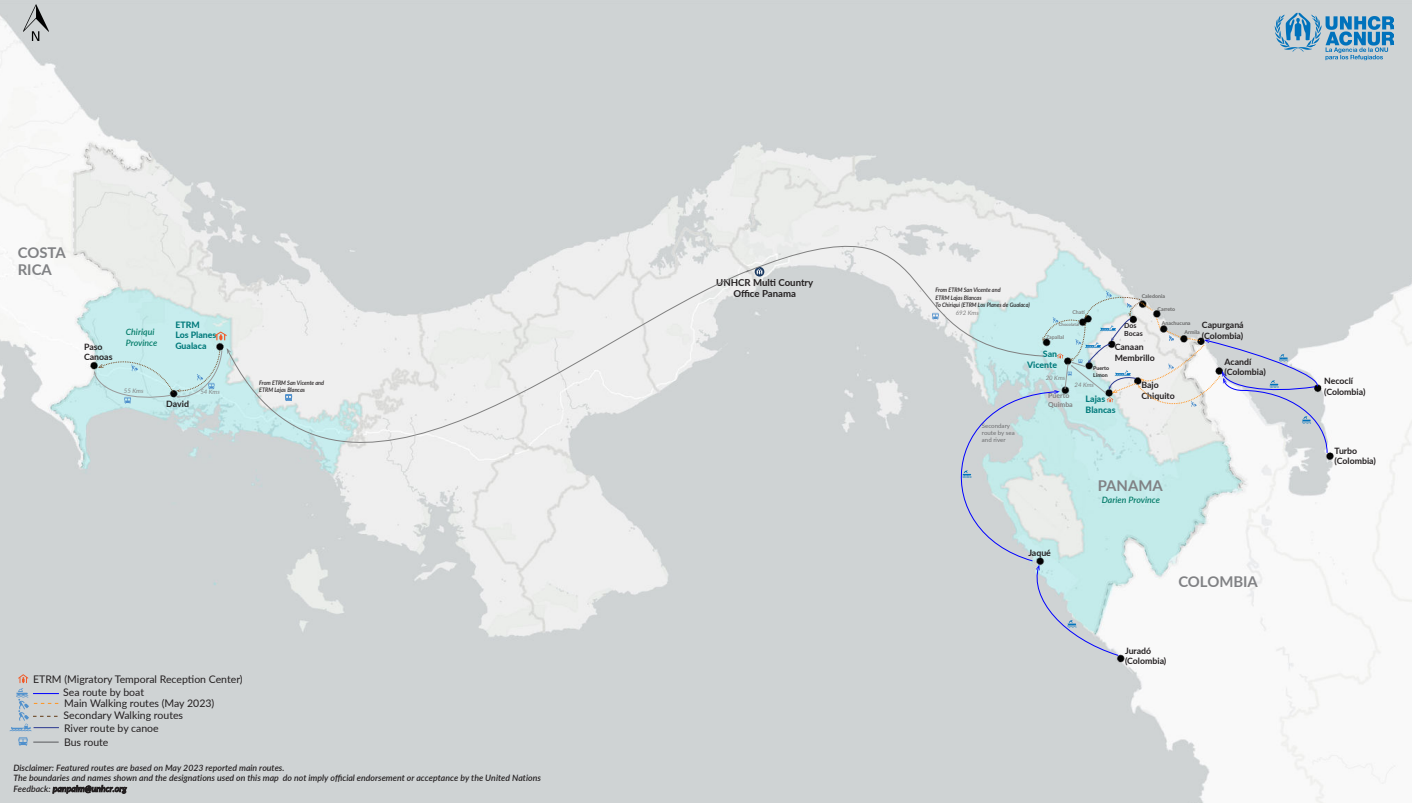
<style>
.page{position:relative;width:1412px;height:803px;background:#fff}
.page>*{position:absolute;margin:0;border:0;box-sizing:border-box;transform-origin:0 0}
.t1{font:700 14.88px/17.8px "Lato";color:#808184}
.t2{font:10.5px/13.3px "Lato";color:#231f20}
.t3{font:700 9.62px/11.5px "Lato";color:#231f20;text-align:center}
.t4{font:italic 600 8.75px/10.5px "Lato";color:#231f20}
.t5{font:700 8.75px/10.5px "Lato";color:#231f20}
.t6{font:800 8.75px/10.5px "Lato";color:#027b7c}
.t7{font:italic 600 8.75px/10.5px "Lato";color:#027b68}
.t8{font:700 7px/8.4px "Lato";color:#808080}
.t9{font:700 7px/8.4px "Lato";color:#231f20}
.t10{font:italic 600 6.12px/7.4px "Lato";color:#231f20;scale:.89 1}
.t11{font:6.12px/7.4px "Lato";color:#6d6e70}
.t12{font:italic 6.12px "Lato";color:#808080}
.t13{font:700 5.25px/8.8px "Lato";color:#666}
.t14{font:700 5.25px "Lato";color:#808080}
.t15{font:700 5.25px/6.3px "Lato";color:#231f20}
.t16{font:700 4.38px "Lato";color:#808080}
</style>
<div class="page">
<img style="left:0;top:0;width:1412px;height:803px">
<svg style="left:215px;top:331px;width:11px;height:9px"></svg>
<svg style="left:18px;top:737px;width:41px;height:9px"></svg>
<img style="left:1262px;top:0;width:145px;height:73px">
<img style="left:24px;top:5px;width:24px;height:36px">
<svg style="left:226px;top:186px;width:818px;height:385px"></svg>
<svg style="left:93px;top:348px;width:138px;height:56px;background:#c1e5e6"></svg>
<svg style="left:10px;top:674px;width:50px;height:57px;background:#c3c8cf"></svg>
<svg style="left:928px;top:291px;width:400px;height:365px"></svg>
<h1 class="t1" style="left:18px;top:242px;width:49px">COSTA<br>RICA</h1>
<p class="t6" style="left:175px;top:319px;width:43px">ETRM<br>Los Planes</p>
<p class="t7" style="left:126px;top:326px;width:33px">Chiriqui<br>Province</p>
<p class="t5" style="left:84px;top:341px;width:20px">Paso</p>
<p class="t6" style="left:175px;top:340px;width:33px">Gualaca</p>
<p class="t5" style="left:84px;top:351px;width:30px">Canoas</p>
<p class="t5" style="left:166px;top:398px;width:24px">David</p>
<p class="t12" style="left:124px;top:387px;width:21px">55 Kms</p>
<p class="t12" style="left:200px;top:388px;width:21px">54 Kms</p>
<p class="t10" style="left:259px;top:379px;width:75px">From ETRM San Vicente and<br>ETRM Lajas Blancas</p>
<p class="t2" style="left:33px;top:672px;width:211px">ETRM (Migratory Temporal Reception Center)</p>
<p class="t2" style="left:64px;top:721px;width:96px">River route by canoe<br>Bus route</p>
<p class="t4" style="left:13px;top:762px;width:529px">Disclaimer: Featured routes are based on May 2023 reported main routes.<br>The boundaries and names shown and the designations used on this map do not imply official endorsement or acceptance by the United Nations<br>Feedback: panpaim@unhcr.org</p>
<p class="t2" style="left:63px;top:685px;width:82px">Sea route by boat</p>
<p class="t2" style="left:64px;top:708px;width:121px">Secondary Walking routes</p>
<p class="t2" style="left:64px;top:696px;width:151px">Main Walking routes (May 2023)</p>
<p class="t3" style="left:716px;top:276px;width:99px">UNHCR Multi Country<br>Office Panama</p>
<p class="t10" style="left:936px;top:286px;width:107px">From ETRM San Vicente and<br>ETRM Lajas Blancas<br>To Chiriqui (ETRM Los Planes de Gualaca)</p>
<p class="t12" style="left:956px;top:308px;width:24px">692 Kms</p>
<p class="t13" style="left:1142px;top:291px;width:25px">Caledonia</p>
<p class="t13" style="left:1157px;top:304px;width:19px">Carreto</p>
<p class="t9" style="left:1124px;top:321px;width:20px">Dos<br>Bocas</p>
<p class="t14" style="left:1072px;top:308px;width:14px">Chatí</p>
<p class="t16" style="left:1059px;top:321px;width:22px">Chocolatal</p>
<p class="t13" style="left:1184px;top:319px;width:17px;text-indent:-23px">Anachucuna<br>Armila</p>
<p class="t5" style="left:1202px;top:319px;width:43px">Capurganá (Colombia)</p>
<p class="t14" style="left:1046px;top:333px;width:20px">Zapallal</p>
<p class="t11" style="left:982px;top:421px;width:34px">Secondary route by sea and river</p>
<p class="t6" style="left:1027px;top:348px;width:32px;text-align:right">San<br>Vicente</p>
<p class="t12" style="left:1046px;top:373px;width:21px">20 Kms</p>
<p class="t5" style="left:1115px;top:341px;width:41px">Canaan<br>Membrillo</p>
<p class="t15" style="left:1093px;top:365px;width:17px">Puerto<br>Limon</p>
<p class="t12" style="left:1074px;top:380px;width:21px">24 Kms</p>
<p class="t8" style="left:1048px;top:391px;width:26px">Puerto<br>Quimba</p>
<p class="t6" style="left:1086px;top:393px;width:31px">Lajas<br>Blancas</p>
<p class="t5" style="left:1141px;top:379px;width:35px">Bajo<br>Chiquito</p>
<h1 class="t1" style="left:1098px;top:476px;width:66px">PANAMA</h1>
<p class="t7" style="left:1102px;top:494px;width:60px">Darien Province</p>
<p class="t5" style="left:1224px;top:356px;width:43px">Acandí (Colombia)</p>
<p class="t5" style="left:1028px;top:547px;width:24px">Jaqué</p>
<h1 class="t1" style="left:1178px;top:572px;width:81px">COLOMBIA</h1>
<p class="t5" style="left:1125px;top:645px;width:43px">Juradó (Colombia)</p>
<p class="t5" style="left:1324px;top:376px;width:43px">Necoclí (Colombia)</p>
<p class="t5" style="left:1334px;top:445px;width:43px">Turbo (Colombia)</p>
</div>
